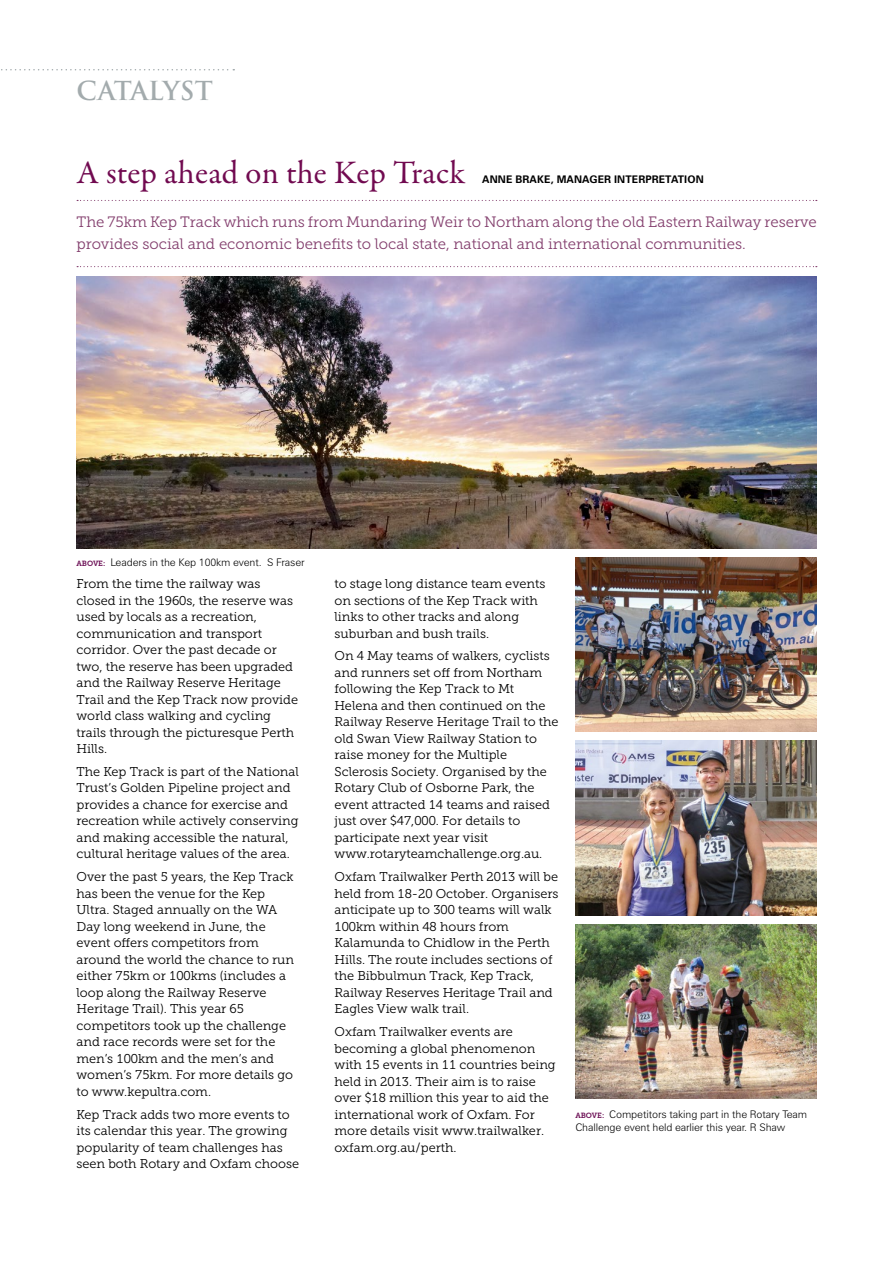
<style>
.page{position:relative;width:893px;height:1263px;background:#fff}
.page>*{position:absolute;margin:0;border:0;box-sizing:border-box;transform-origin:0 0}
.t1{font:33px "Garamond Premr Pro";letter-spacing:.005em;color:#710a50}
.t2{font:700 25.5px "Trajan";color:#a3abad}
.t3{font:15px/22.5px "Museo Slab 300";color:#833e6d}
.t4{font:12.75px/16.5px "Museo Slab 300";color:#000}
.t5{font:300 10.5px/13.5px "Zurich BT";letter-spacing:-.01em;color:#000}
.t6{font:700 10.5px "Zurich BT";letter-spacing:.01em;color:#000}
.s1{font-family:"Museo Slab 700";font-weight:400;font-size:7.5px;color:#6c0f55}
</style>
<div class="page">
<svg style="left:1px;top:69px;width:233px;height:1px"></svg>
<svg style="left:77px;top:200px;width:740px;height:1px"></svg>
<svg style="left:77px;top:266px;width:740px;height:1px"></svg>
<img style="left:77px;top:276px;width:739px;height:273px">
<img style="left:575px;top:557px;width:241px;height:175px">
<img style="left:575px;top:924px;width:241px;height:174px">
<img style="left:575px;top:741px;width:241px;height:174px">
<h2 class="t2" style="left:77px;top:75px;width:138px">CATALYST</h2>
<h1 class="t1" style="left:77px;top:152px;width:390px">A step ahead on the Kep Track</h1>
<p class="t6" style="left:482px;top:173px;width:223px">ANNE BRAKE, MANAGER INTERPRETATION</p>
<p class="t3" style="left:77px;top:210px;width:742px">The 75km Kep Track which runs from Mundaring Weir to Northam along the old Eastern Railway reserve provides social and economic benefits to local state, national and international communities.</p>
<p class="t5" style="left:77px;top:555px;width:230px"><span class="s1">ABOVE:</span> Leaders in the Kep 100km event. S Fraser</p>
<p class="t4" style="left:77px;top:575px;width:223px">From the time the railway was closed in the 1960s, the reserve was used by locals as a recreation, communication and transport corridor. Over the past decade or two, the reserve has been upgraded and the Railway Reserve Heritage<br>Trail and the Kep Track now provide world class walking and cycling trails through the picturesque Perth<br>Hills.</p>
<p class="t4" style="left:77px;top:763px;width:224px">The Kep Track is part of the National Trust’s Golden Pipeline project and provides a chance for exercise and recreation while actively conserving and making accessible the natural, cultural heritage values of the area.</p>
<p class="t4" style="left:77px;top:869px;width:219px">Over the past 5 years, the Kep Track has been the venue for the Kep<br>Ultra. Staged annually on the WA<br>Day long weekend in June, the event offers competitors from around the world the chance to run either 75km or 100kms (includes a loop along the Railway Reserve<br>Heritage Trail). This year 65 competitors took up the challenge and race records were set for the men’s 100km and the men’s and women’s 75km. For more details go to www.kepultra.com.</p>
<p class="t4" style="left:77px;top:1106px;width:224px">Kep Track adds two more events to its calendar this year. The growing popularity of team challenges has seen both Rotary and Oxfam choose</p>
<p class="t4" style="left:334px;top:575px;width:212px">to stage long distance team events on sections of the Kep Track with links to other tracks and along suburban and bush trails.</p>
<p class="t4" style="left:334px;top:648px;width:225px">On 4 May teams of walkers, cyclists and runners set off from Northam following the Kep Track to Mt<br>Helena and then continued on the<br>Railway Reserve Heritage Trail to the old Swan View Railway Station to raise money for the Multiple<br>Sclerosis Society. Organised by the<br>Rotary Club of Osborne Park, the event attracted 14 teams and raised just over $47,000. For details to participate next year visit www.rotaryteamchallenge.org.au.</p>
<p class="t4" style="left:334px;top:869px;width:225px">Oxfam Trailwalker Perth 2013 will be held from 18-20 October. Organisers anticipate up to 300 teams will walk 100km within 48 hours from Kalamunda to Chidlow in the Perth Hills. The route includes sections of the Bibbulmun Track, Kep Track, Railway Reserves Heritage Trail and Eagles View walk trail.</p>
<p class="t4" style="left:334px;top:1024px;width:223px">Oxfam Trailwalker events are becoming a global phenomenon with 15 events in 11 countries being held in 2013. Their aim is to raise over $18 million this year to aid the international work of Oxfam. For more details visit www.trailwalker. oxfam.org.au/perth.</p>
<p class="t5" style="left:575px;top:1107px;width:233px"><span class="s1">ABOVE:</span> Competitors taking part in the Rotary Team<br>Challenge event held earlier this year. R Shaw</p>
</div>
